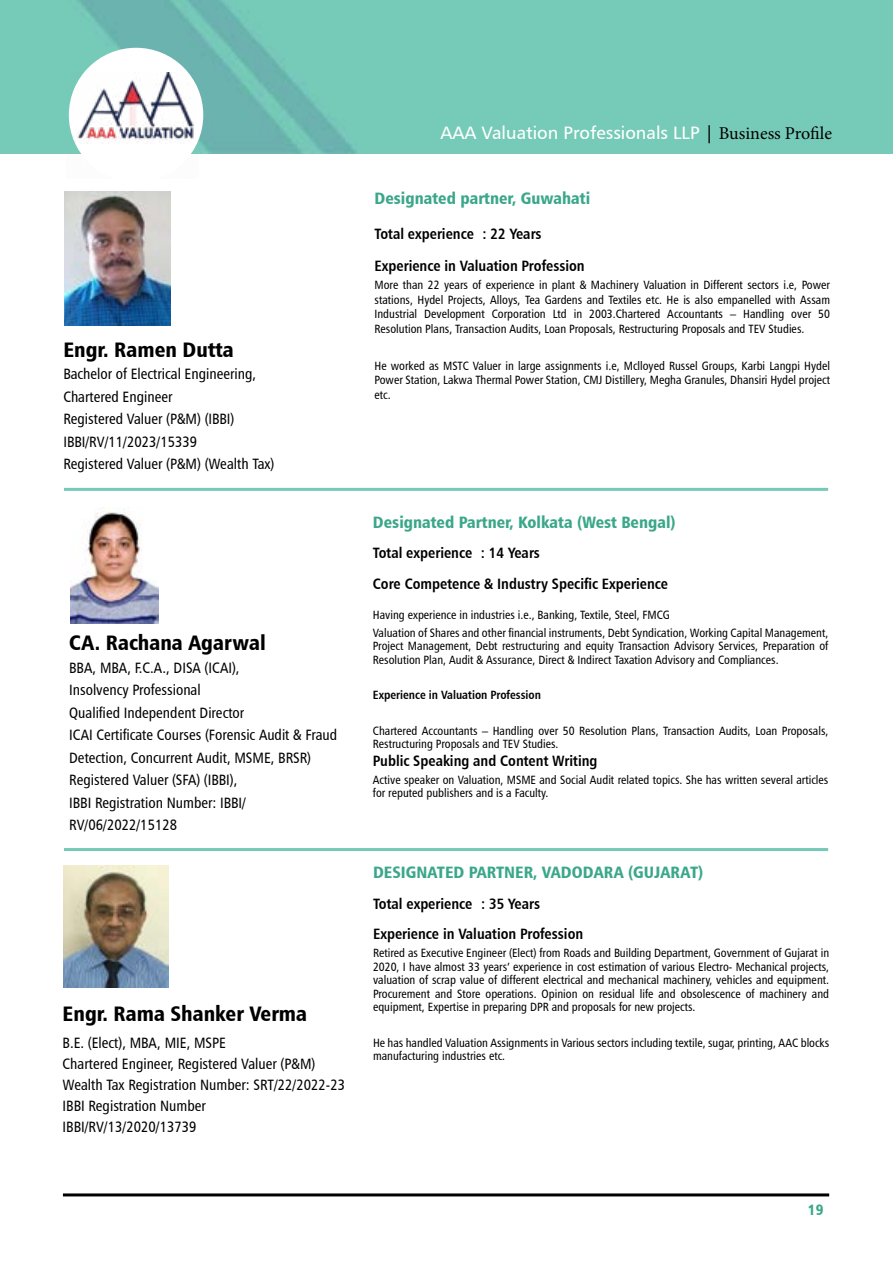
<style>
.page{position:relative;width:893px;height:1263px;background:#fff}
.page>*{position:absolute;margin:0;border:0;box-sizing:border-box;transform-origin:0 0}
.t1{font:21px "Humanist 777 BT Black Condensed B";color:#000}
.t2{font:18px "Humanist 777 BT Roman B";color:#fff}
.t3{font:16.5px "Humanist 777 BT Black Condensed B";color:#3ba78a}
.t4{font:15px/22.5px "Humanist 777 BT Roman Condensed B";color:#000}
.t5{font:15px/30.5px "Humanist 777 BT Bold Condensed B";color:#000}
.t6{font:15px "Humanist 777 BT Roman Condensed B";color:#fff}
.t7{font:15px "Humanist 777 BT Light B";color:#000}
.t8{font:15px "Humanist 777 BT Black Condensed B";color:#3ba78a}
.t9{font:12px/13.5px "Humanist 777 BT Roman Condensed B";color:#000}
.t10{font:12px "Humanist 777 BT Bold Condensed B";color:#000}
.s1{font-family:"Humanist 777 BT Roman B";font-size:18px;color:#000}
.s2{font-family:"Minion Pro";font-size:18px;color:#000}
</style>
<div class="page">
<hr style="left:63px;top:1193px;width:766px;height:3px;background:#000">
<img style="left:0;top:0;width:893px;height:154px">
<hr style="left:64px;top:488px;width:764px;height:3px;background:#76c9b8">
<hr style="left:64px;top:848px;width:764px;height:3px;background:#76c9b8">
<div style="left:69px;top:48px;width:134px;height:134px;background:#fff;border-radius:50%"></div>
<img style="left:71px;top:73px;width:125px;height:71px">
<img style="left:71px;top:509px;width:88px;height:114px">
<img style="left:64px;top:192px;width:106px;height:133px">
<img style="left:64px;top:866px;width:104px;height:121px">
<h1 class="t1" style="left:63px;top:336px;width:172px">Engr. Ramen Dutta</h1>
<p class="t4" style="left:63px;top:363px;width:213px">Bachelor of Electrical Engineering,<br>Chartered Engineer<br>Registered Valuer (P&amp;M) (IBBI)<br>IBBI/RV/11/2023/15339<br>Registered Valuer (P&amp;M) (Wealth Tax)</p>
<h1 class="t1" style="left:69px;top:629px;width:198px">CA. Rachana Agarwal</h1>
<p class="t4" style="left:69px;top:656px;width:270px">BBA, MBA, F.C.A., DISA (ICAI),<br>Insolvency Professional<br>Qualified Independent Director<br>ICAI Certificate Courses (Forensic Audit &amp; Fraud Detection, Concurrent Audit, MSME, BRSR)<br>Registered Valuer (SFA) (IBBI),<br>IBBI Registration Number: IBBI/ RV/06/2022/15128</p>
<h1 class="t1" style="left:63px;top:1000px;width:246px">Engr. Rama Shanker Verma</h1>
<p class="t4" style="left:63px;top:1032px;width:284px;line-height:21px">B.E. (Elect), MBA, MIE, MSPE<br>Chartered Engineer, Registered Valuer (P&amp;M)<br>Wealth Tax Registration Number: SRT/22/2022-23<br>IBBI Registration Number<br>IBBI/RV/13/2020/13739</p>
<p class="t6" style="left:532px;top:126px;width:302px">AAA Insolvency Professionals LLP<span class="s1">|</span> <span class="s2">Business Profile</span></p>
<h2 class="t2" style="left:441px;top:122px;width:260px">AAA Valuation Professionals LLP</h2>
<p class="t7" style="left:725px;top:126px;width:106px">l Business Profile</p>
<h3 class="t3" style="left:375px;top:188px;width:217px">Designated partner, Guwahati</h3>
<p class="t5" style="left:375px;top:218px;width:212px;line-height:31.3px">Total experience : 22 Years<br>Experience in Valuation Profession</p>
<p class="t9" style="left:375px;top:278px;width:457px;line-height:14.4px;text-align:justify">More than 22 years of experience in plant &amp; Machinery Valuation in Different sectors i.e, Power stations, Hydel Projects, Alloys, Tea Gardens and Textiles etc. He is also empanelled with Assam Industrial Development Corporation Ltd in 2003.Chartered Accountants – Handling over 50<br>Resolution Plans, Transaction Audits, Loan Proposals, Restructuring Proposals and TEV Studies.</p>
<p class="t9" style="left:375px;top:358px;width:457px;line-height:14.4px;text-align:justify">He worked as MSTC Valuer in large assignments i.e, Mclloyed Russel Groups, Karbi Langpi Hydel Power Station, Lakwa Thermal Power Station, CMJ Distillery, Megha Granules, Dhansiri Hydel project etc.</p>
<h3 class="t3" style="left:373px;top:511px;width:304px">Designated Partner, Kolkata (West Bengal)</h3>
<p class="t5" style="left:373px;top:537px;width:297px">Total experience : 14 Years<br>Core Competence &amp; Industry Specific Experience</p>
<p class="t9" style="left:373px;top:606px;width:457px;line-height:17.7px">Having experience in industries i.e., Banking, Textile, Steel, FMCG<br>Valuation of Shares and other financial instruments, Debt Syndication, Working Capital Management,</p>
<p class="t9" style="left:373px;top:639px;width:457px">Project Management, Debt restructuring and equity Transaction Advisory Services, Preparation of<br>Resolution Plan, Audit &amp; Assurance, Direct &amp; Indirect Taxation Advisory and Compliances.</p>
<p class="t10" style="left:373px;top:688px;width:170px">Experience in Valuation Profession</p>
<p class="t9" style="left:373px;top:724px;width:457px">Chartered Accountants – Handling over 50 Resolution Plans, Transaction Audits, Loan Proposals,<br>Restructuring Proposals and TEV Studies.</p>
<p class="t5" style="left:373px;top:745px;width:226px">Public Speaking and Content Writing</p>
<p class="t9" style="left:373px;top:773px;width:457px">Active speaker on Valuation, MSME and Social Audit related topics. She has written several articles for reputed publishers and is a Faculty.</p>
<h3 class="t3" style="left:373px;top:862px;width:332px">DESIGNATED PARTNER, VADODARA (GUJARAT)</h3>
<p class="t5" style="left:373px;top:888px;width:212px">Total experience : 35 Years<br>Experience in Valuation Profession</p>
<p class="t9" style="left:373px;top:946px;width:458px;text-align:justify">Retired as Executive Engineer (Elect) from Roads and Building Department, Government of Gujarat in 2020, I have almost 33 years’ experience in cost estimation of various Electro- Mechanical projects, valuation of scrap value of different electrical and mechanical machinery, vehicles and equipment.<br>Procurement and Store operations. Opinion on residual life and obsolescence of machinery and equipment, Expertise in preparing DPR and proposals for new projects.</p>
<p class="t9" style="left:373px;top:1035px;width:458px">He has handled Valuation Assignments in Various sectors including textile, sugar, printing, AAC blocks manufacturing industries etc.</p>
<p class="t8" style="left:808px;top:1200px;width:17px">19</p>
</div>
